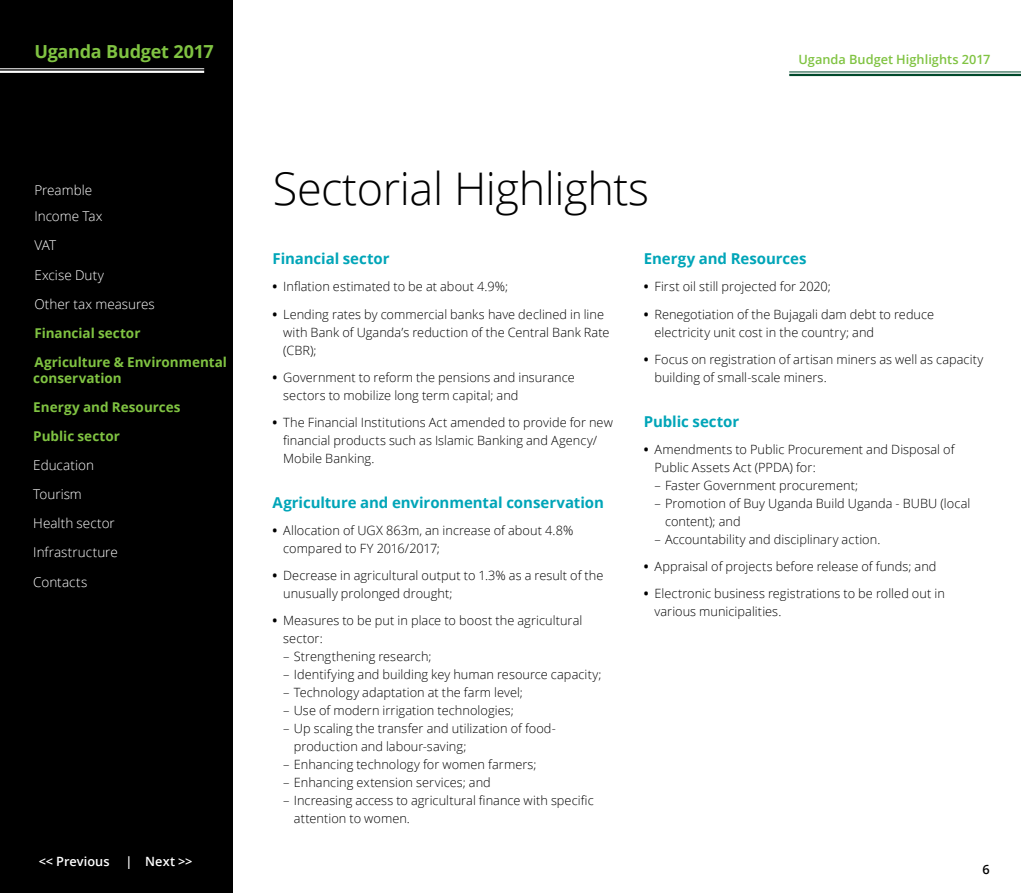
<style>
.page{position:relative;width:1021px;height:893px;background:#fff}
.page>*{position:absolute;margin:0;border:0;box-sizing:border-box;transform-origin:0 0}
.t1{font:300 45px "Open Sans";letter-spacing:-.01em;color:#000}
.t2{font:700 18px "Open Sans";letter-spacing:-.01em;color:#80c342}
.t3{font:700 15px "Open Sans";letter-spacing:-.005em;color:#00a5b8}
.t4{font:300 13.5px/29.1px "Open Sans";color:#fff}
.t5{font:700 13.5px/29.1px "Open Sans";color:#80c342}
.t6{font:300 12.75px/18px "Open Sans";letter-spacing:.005em;color:#000}
.t7{font:600 12.75px "Open Sans";color:#80c342}
.t8{font:600 12.75px "Open Sans";letter-spacing:.005em;color:#fff}
.t9{font:600 12.75px "Open Sans";color:#000}
.s1{font-weight:700}
</style>
<div class="page">
<div style="left:0;top:0;width:232px;height:893px;background:#000"></div>
<hr style="left:789px;top:72px;width:231px;height:1px;background:#00492c">
<hr style="left:789px;top:74px;width:231px;height:2px;background:#00492c">
<hr style="left:0;top:68px;width:204px;height:1px;background:#fff">
<hr style="left:0;top:71px;width:204px;height:2px;background:#fff">
<h2 class="t2" style="left:34px;top:38px;width:181px">Uganda Budget 2017</h2>
<p class="t7" style="left:798px;top:50px;width:193px">Uganda Budget Highlights 2017</p>
<p class="t4" style="left:34px;top:176px;width:70px;line-height:26.7px">Preamble<br>Income Tax</p>
<p class="t4" style="left:34px;top:231px;width:122px">VAT<br>Excise Duty<br>Other tax measures</p>
<p class="t5" style="left:34px;top:318px;width:194px">Financial sector<br>Agriculture &amp; Environmental</p>
<p class="t5" style="left:33px;top:363px;width:149px">conservation<br>Energy and Resources<br>Public sector</p>
<p class="t4" style="left:33px;top:450px;width:86px">Education<br>Tourism<br>Health sector<br>Infrastructure<br>Contacts</p>
<h1 class="t1" style="left:273px;top:158px;width:377px">Sectorial Highlights</h1>
<p class="t3" style="left:272px;top:248px;width:118px">Financial sector</p>
<p class="t6" style="left:272px;top:278px;width:237px"><span class="s1">•</span> Inflation estimated to be at about 4.9%;</p>
<p class="t6" style="left:283px;top:305px;width:328px;text-indent:-11px"><span class="s1">•</span> Lending rates by commercial banks have declined in line with Bank of Uganda’s reduction of the Central Bank Rate (CBR);</p>
<p class="t6" style="left:283px;top:368px;width:293px;text-indent:-11px"><span class="s1">•</span> Government to reform the pensions and insurance sectors to mobilize long term capital; and</p>
<p class="t6" style="left:283px;top:413px;width:331px;text-indent:-11px"><span class="s1">•</span> The Financial Institutions Act amended to provide for new financial products such as Islamic Banking and Agency/<br>Mobile Banking.</p>
<p class="t3" style="left:272px;top:491px;width:333px">Agriculture and environmental conservation</p>
<p class="t6" style="left:283px;top:521px;width:291px;text-indent:-11px"><span class="s1">•</span> Allocation of UGX 863m, an increase of about 4.8% compared to FY 2016/2017;</p>
<p class="t6" style="left:283px;top:566px;width:322px;text-indent:-11px"><span class="s1">•</span> Decrease in agricultural output to 1.3% as a result of the unusually prolonged drought;</p>
<p class="t6" style="left:283px;top:611px;width:300px;text-indent:-11px"><span class="s1">•</span> Measures to be put in place to boost the agricultural sector:</p>
<p class="t6" style="left:283px;top:647px;width:150px">– Strengthening research;</p>
<p class="t6" style="left:283px;top:665px;width:320px">– Identifying and building key human resource capacity;</p>
<p class="t6" style="left:283px;top:683px;width:241px">– Technology adaptation at the farm level;</p>
<p class="t6" style="left:283px;top:701px;width:232px">– Use of modern irrigation technologies;</p>
<p class="t6" style="left:294px;top:719px;width:263px;text-indent:-11px">– Up scaling the transfer and utilization of food&shy;production and labour-saving;</p>
<p class="t6" style="left:283px;top:755px;width:255px">– Enhancing technology for women farmers;</p>
<p class="t6" style="left:283px;top:773px;width:209px">– Enhancing extension services; and</p>
<p class="t6" style="left:294px;top:791px;width:301px;text-indent:-11px">– Increasing access to agricultural finance with specific attention to women.</p>
<p class="t3" style="left:643px;top:248px;width:164px">Energy and Resources</p>
<p class="t6" style="left:643px;top:278px;width:189px"><span class="s1">•</span> First oil still projected for 2020;</p>
<p class="t6" style="left:654px;top:305px;width:281px;text-indent:-11px"><span class="s1">•</span> Renegotiation of the Bujagali dam debt to reduce electricity unit cost in the country; and</p>
<p class="t6" style="left:654px;top:350px;width:330px;text-indent:-11px"><span class="s1">•</span> Focus on registration of artisan miners as well as capacity building of small-scale miners.</p>
<p class="t3" style="left:643px;top:410px;width:97px">Public sector</p>
<p class="t6" style="left:654px;top:440px;width:301px;text-indent:-11px"><span class="s1">•</span> Amendments to Public Procurement and Disposal of<br>Public Assets Act (PPDA) for:</p>
<p class="t6" style="left:654px;top:476px;width:205px">– Faster Government procurement;</p>
<p class="t6" style="left:665px;top:494px;width:307px;text-indent:-11px">– Promotion of Buy Uganda Build Uganda - BUBU (local content); and</p>
<p class="t6" style="left:654px;top:530px;width:227px">– Accountability and disciplinary action.</p>
<p class="t6" style="left:643px;top:557px;width:294px"><span class="s1">•</span> Appraisal of projects before release of funds; and</p>
<p class="t6" style="left:654px;top:584px;width:292px;text-indent:-11px"><span class="s1">•</span> Electronic business registrations to be rolled out in various municipalities.</p>
<p class="t8" style="left:39px;top:853px;width:155px">&lt;&lt; Previous | Next &gt;&gt;</p>
<p class="t9" style="left:982px;top:860px;width:9px">6</p>
</div>
